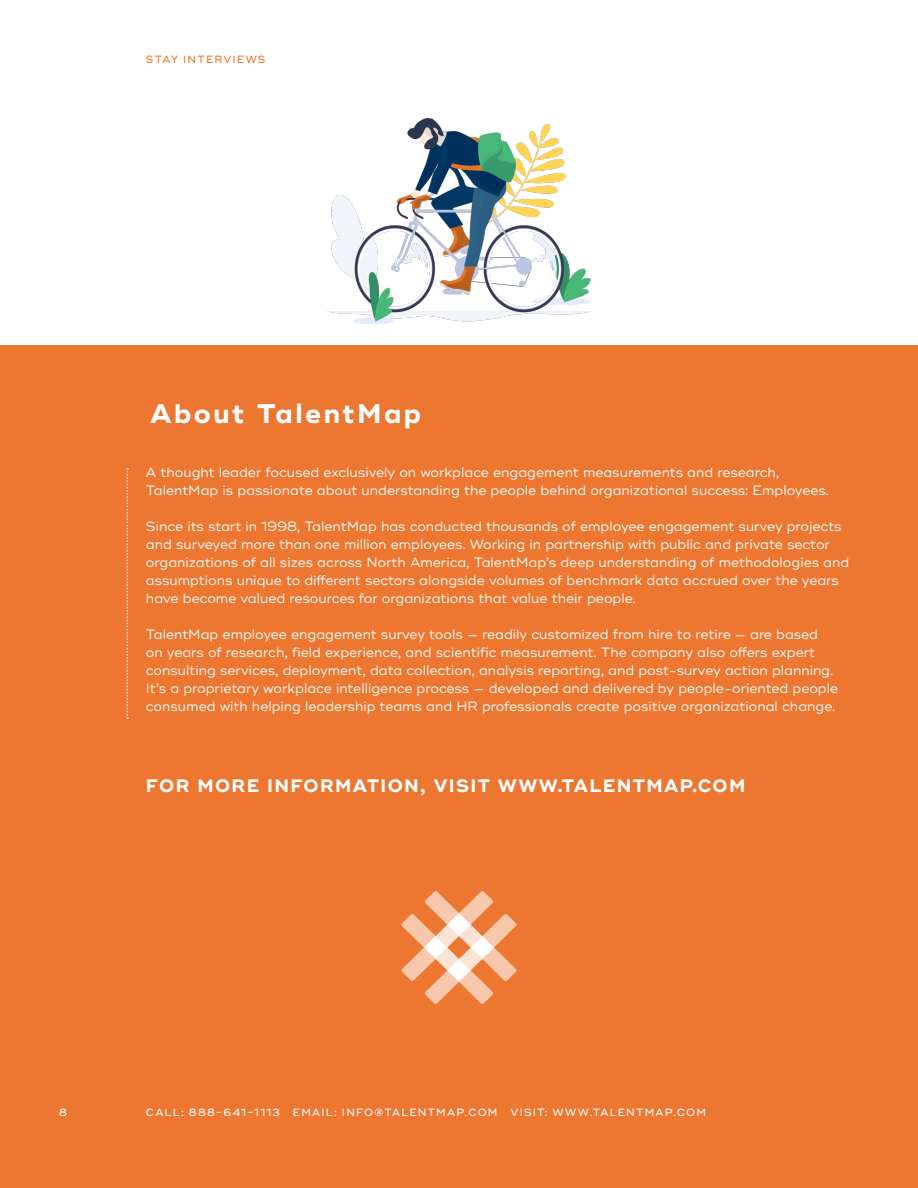
<style>
.page{position:relative;width:918px;height:1188px;background:#fff}
.page>*{position:absolute;margin:0;border:0;box-sizing:border-box;transform-origin:0 0}
.t1{font:700 27px "Ridley Grotesk";letter-spacing:.09em;color:#fff}
.Intro{font:700 18px "Ridley Grotesk";letter-spacing:.075em;color:#fff}
.Body{font:13.5px/18px "Ridley Grotesk";color:#fff}
.t2{font:500 10.5px "Ridley Grotesk";letter-spacing:.115em;color:#fff}
.t3{font:500 10.5px "Ridley Grotesk";letter-spacing:.11em;color:#ed7731}
.s1{color:#ed7731}
</style>
<div class="page">
<div style="left:0;top:345px;width:918px;height:843px;background:#ed7731"></div>
<svg style="left:126px;top:468px;width:2px;height:251px"></svg>
<img style="left:327px;top:119px;width:264px;height:205px">
<svg style="left:401px;top:891px;width:116px;height:113px"></svg>
<p class="t3" style="left:146px;top:53px;width:121px">STAY INTERVIEWS</p>
<p class="t1" style="left:150px;top:397px;width:273px">About TalentMap</p>
<p class="Body" style="left:146px;top:464px;width:685px">A thought leader focused exclusively on workplace engagement measurements and research,<br>TalentMap is passionate about understanding the people behind organizational success: Employees.</p>
<p class="Body" style="left:146px;top:518px;width:705px">Since its start in 1998, TalentMap has conducted thousands of employee engagement survey projects and surveyed more than one million employees. Working in partnership with public and private sector organizations of all sizes across North America, TalentMap’s deep understanding of methodologies and assumptions unique to different sectors alongside volumes of benchmark data accrued over the years have become valued resources for organizations that value their people.</p>
<p class="Body" style="left:146px;top:626px;width:694px">TalentMap employee engagement survey tools — readily customized from hire to retire — are based on years of research, field experience, and scientific measurement. The company also offers expert consulting services, deployment, data collection, analysis reporting, and post-survey action planning.<br>It’s a proprietary workplace intelligence process — developed and delivered by people-oriented people consumed with helping leadership teams and HR professionals create positive organizational change.</p>
<p class="Intro" style="left:146px;top:775px;width:601px">FOR MORE INFORMATION, VISIT WWW.TALENTMAP.COM</p>
<p class="t2" style="left:59px;top:1106px;width:9px">8</p>
<p class="t2" style="left:146px;top:1106px;width:561px">CALL: 888-641-1113 <span class="s1">|</span> EMAIL: INFO@TALENTMAP.COM <span class="s1">|</span> VISIT: WWW.TALENTMAP.COM</p>
</div>
